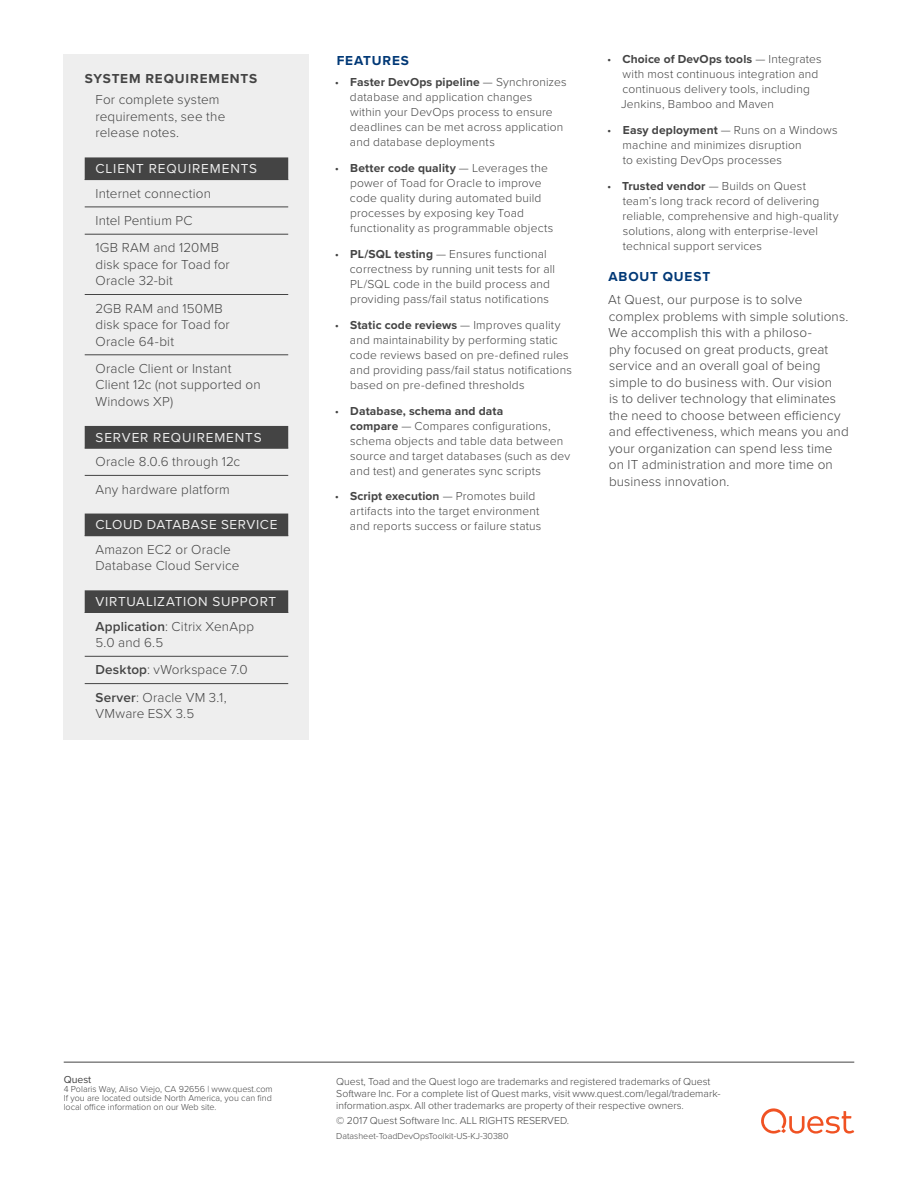
<style>
.page{position:relative;width:918px;height:1188px;background:#fff}
.page>*{position:absolute;margin:0;border:0;box-sizing:border-box;transform-origin:0 0}
.t1{font:300 13.5px/16.5px "Proxima Nova";letter-spacing:.01em;color:#444}
.t2{font:13.5px/24.6px "Proxima Nova";letter-spacing:.06em;color:#eee}
.t3{font:700 13.5px "Proxima Nova";letter-spacing:.065em;color:#003876}
.t4{font:700 13.5px "Proxima Nova";letter-spacing:.065em;color:#444}
.t5{font:300 12px/15px "Proxima Nova";letter-spacing:.015em;color:#444}
.t6{font:300 10.5px/12px "Proxima Nova";color:#444}
.t7{font:10.5px "Proxima Nova";color:#444}
.t8{font:300 9px/9px "Proxima Nova";color:#444;text-align:justify}
.s1{font-weight:600;color:#444}
.s2{font-weight:300;color:#444}
.s3{font-weight:600}
.s4{font-weight:700}
</style>
<div class="page">
<hr style="left:64px;top:1062px;width:790px;height:1px;background:#444">
<svg style="left:761px;top:1108px;width:93px;height:26px"></svg>
<div style="left:64px;top:54px;width:245px;height:685px;background:#eee"></div>
<div style="left:85px;top:157px;width:203px;height:23px;background:#444"></div>
<hr style="left:85px;top:207px;width:203px;height:1px;background:#444">
<hr style="left:85px;top:234px;width:203px;height:1px;background:#444">
<hr style="left:85px;top:294px;width:203px;height:1px;background:#444">
<hr style="left:85px;top:354px;width:203px;height:1px;background:#444">
<div style="left:85px;top:426px;width:203px;height:22px;background:#444"></div>
<hr style="left:85px;top:448px;width:203px;height:1px;background:#444">
<hr style="left:85px;top:475px;width:203px;height:1px;background:#444">
<div style="left:85px;top:514px;width:203px;height:22px;background:#444"></div>
<div style="left:85px;top:590px;width:203px;height:23px;background:#444"></div>
<hr style="left:85px;top:656px;width:203px;height:1px;background:#444">
<hr style="left:85px;top:683px;width:203px;height:1px;background:#444">
<p class="t4" style="left:85px;top:68px;width:174px">SYSTEM REQUIREMENTS</p>
<p class="t1" style="left:96px;top:91px;width:131px">For complete system requirements, see the release notes.</p>
<p class="t2" style="left:96px;top:156px;width:163px">CLIENT REQUIREMENTS</p>
<p class="t1" style="left:96px;top:179px;width:125px;line-height:27.3px">Internet connection<br>Intel Pentium PC<br>1GB RAM and 120MB</p>
<p class="t1" style="left:96px;top:256px;width:136px">disk space for Toad for<br>Oracle 32-bit</p>
<p class="t1" style="left:96px;top:299px;width:136px">2GB RAM and 150MB disk space for Toad for<br>Oracle 64-bit</p>
<p class="t1" style="left:96px;top:360px;width:167px">Oracle Client or Instant<br>Client 12c (not supported on<br>Windows XP)</p>
<p class="t2" style="left:96px;top:424px;width:168px">SERVER REQUIREMENTS</p>
<p class="t1" style="left:96px;top:447px;width:146px;line-height:27.3px">Oracle 8.0.6 through 12c<br>Any hardware platform</p>
<p class="t2" style="left:96px;top:512px;width:183px">CLOUD DATABASE SERVICE</p>
<p class="t1" style="left:96px;top:540px;width:145px">Amazon EC2 or Oracle<br>Database Cloud Service</p>
<p class="t2" style="left:96px;top:589px;width:182px">VIRTUALIZATION SUPPORT<br><span class="s1">Application</span><span class="s2">: Citrix XenApp</span></p>
<p class="t1" style="left:96px;top:628px;width:154px;line-height:27.3px">5.0 and 6.5<br><span class="s3">Desktop</span>: vWorkspace 7.0<br><span class="s3">Server</span>: Oracle VM 3.1,</p>
<p class="t1" style="left:96px;top:705px;width:100px">VMware ESX 3.5</p>
<p class="t3" style="left:337px;top:50px;width:74px">FEATURES</p>
<p class="t5" style="left:350px;top:74px;width:218px;text-indent:-15px">• <span class="s4">Faster DevOps pipeline</span> — Synchronizes database and application changes<br>within your DevOps process to ensure deadlines can be met across application and database deployments</p>
<p class="t5" style="left:350px;top:160px;width:205px;text-indent:-15px">• <span class="s4">Better code quality</span> — Leverages the power of Toad for Oracle to improve code quality during automated build processes by exposing key Toad functionality as programmable objects</p>
<p class="t5" style="left:350px;top:246px;width:207px;text-indent:-15px">• <span class="s4">PL/SQL testing</span> — Ensures functional correctness by running unit tests for all PL/SQL code in the build process and providing pass/fail status notifications</p>
<p class="t5" style="left:350px;top:317px;width:223px;text-indent:-15px">• <span class="s4">Static code reviews</span> — Improves quality and maintainability by performing static code reviews based on pre-defined rules and providing pass/fail status notifications based on pre-defined thresholds</p>
<p class="t5" style="left:350px;top:403px;width:222px;text-indent:-15px">• <span class="s4">Database, schema and data<br>compare</span> — Compares configurations, schema objects and table data between source and target databases (such as dev and test) and generates sync scripts</p>
<p class="t5" style="left:350px;top:488px;width:193px;text-indent:-15px">• <span class="s4">Script execution</span> — Promotes build artifacts into the target environment and reports success or failure status</p>
<p class="t5" style="left:621px;top:51px;width:202px;text-indent:-14px">• <span class="s4">Choice of DevOps tools</span> — Integrates with most continuous integration and continuous delivery tools, including Jenkins, Bamboo and Maven</p>
<p class="t5" style="left:623px;top:122px;width:217px;text-indent:-15px">• <span class="s4">Easy deployment</span> — Runs on a Windows machine and minimizes disruption<br>to existing DevOps processes</p>
<p class="t5" style="left:623px;top:178px;width:217px;text-indent:-15px">• <span class="s4">Trusted vendor</span> — Builds on Quest team’s long track record of delivering reliable, comprehensive and high-quality solutions, along with enterprise-level technical support services</p>
<p class="t3" style="left:609px;top:266px;width:103px">ABOUT QUEST</p>
<p class="t1" style="left:608px;top:291px;width:242px">At Quest, our purpose is to solve complex problems with simple solutions.<br>We accomplish this with a philoso-<br>phy focused on great products, great service and an overall goal of being simple to do business with. Our vision<br>is to deliver technology that eliminates the need to choose between efficiency and effectiveness, which means you and your organization can spend less time on IT administration and more time on business innovation.</p>
<p class="t7" style="left:64px;top:1072px;width:29px">Quest</p>
<p class="t8" style="left:64px;top:1085px;width:210px">4 Polaris Way, Aliso Viejo, CA 92656 | www.quest.com If you are located outside North America, you can find local office information on our Web site.</p>
<p class="t6" style="left:336px;top:1076px;width:386px">Quest, Toad and the Quest logo are trademarks and registered trademarks of Quest<br>Software Inc. For a complete list of Quest marks, visit www.quest.com/legal/trademark&shy;information.aspx. All other trademarks are property of their respective owners.</p>
<p class="t6" style="left:336px;top:1115px;width:235px">© 2017 Quest Software Inc. ALL RIGHTS RESERVED.</p>
<p class="t8" style="left:336px;top:1132px;width:174px">Datasheet-ToadDevOpsToolkit-US-KJ-30380</p>
</div>
